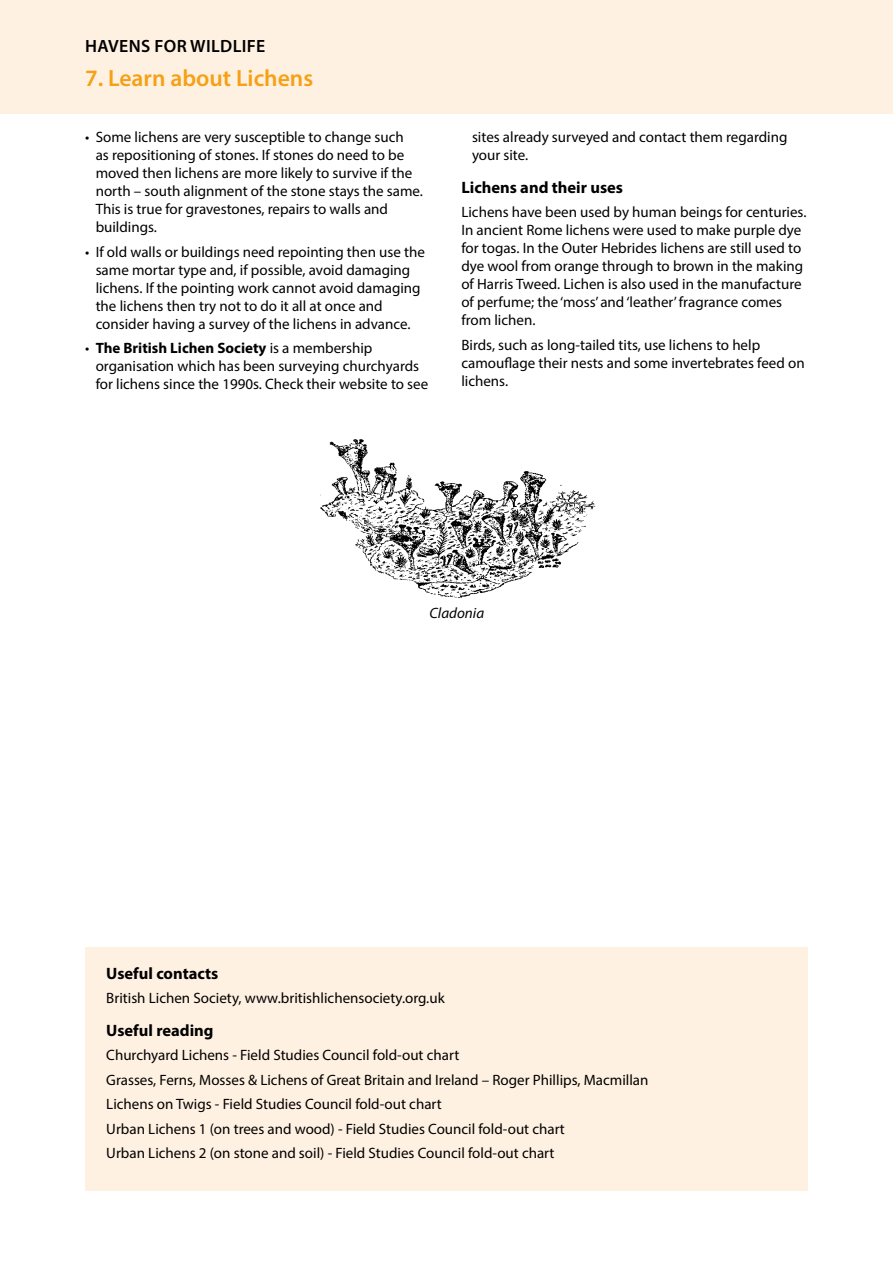
<style>
.page{position:relative;width:893px;height:1263px;background:#fff}
.page>*{position:absolute;margin:0;border:0;box-sizing:border-box;transform-origin:0 0}
.t1{font:600 23.55px "Myriad Pro";color:#f6a015}
.t2{font:600 17.85px "Myriad Pro";letter-spacing:.02em;color:#000}
.t3{font:700 16.5px "Myriad Pro";color:#000}
.t4{font:15px/18px "Myriad Pro";color:#000}
.t5{font:italic 15px "Myriad Pro";color:#000}
.s1{font-weight:700}
</style>
<div class="page">
<div style="left:0;top:0;width:893px;height:113px;background:#fff1e1"></div>
<div style="left:85px;top:947px;width:723px;height:244px;background:#fff1e1"></div>
<img style="left:320px;top:439px;width:276px;height:160px">
<p class="t2" style="left:85px;top:34px;width:182px">HAVENS FOR WILDLIFE</p>
<h1 class="t1" style="left:85px;top:63px;width:230px">7. Learn about Lichens</h1>
<p class="t4" style="left:96px;top:128px;width:329px;text-indent:-11px">• Some lichens are very susceptible to change such<br>as repositioning of stones. If stones do need to be moved then lichens are more likely to survive if the north – south alignment of the stone stays the same.<br>This is true for gravestones, repairs to walls and buildings.</p>
<p class="t4" style="left:96px;top:243px;width:331px;text-indent:-11px">• If old walls or buildings need repointing then use the same mortar type and, if possible, avoid damaging lichens. If the pointing work cannot avoid damaging the lichens then try not to do it all at once and consider having a survey of the lichens in advance.</p>
<p class="t4" style="left:96px;top:339px;width:334px;text-indent:-11px">• <span class="s1">The British Lichen Society</span> is a membership organisation which has been surveying churchyards for lichens since the 1990s. Check their website to see</p>
<p class="t4" style="left:472px;top:128px;width:317px">sites already surveyed and contact them regarding your site.</p>
<p class="t3" style="left:461px;top:177px;width:163px">Lichens and their uses</p>
<p class="t4" style="left:461px;top:203px;width:347px">Lichens have been used by human beings for centuries.<br>In ancient Rome lichens were used to make purple dye for togas. In the Outer Hebrides lichens are still used to dye wool from orange through to brown in the making of Harris Tweed. Lichen is also used in the manufacture of perfume; the ‘moss’ and ‘leather’ fragrance comes from lichen.</p>
<p class="t4" style="left:461px;top:335px;width:345px">Birds, such as long-tailed tits, use lichens to help camouflage their nests and some invertebrates feed on lichens.</p>
<p class="t5" style="left:430px;top:604px;width:56px">Cladonia</p>
<p class="t3" style="left:106px;top:963px;width:114px">Useful contacts</p>
<p class="t4" style="left:106px;top:989px;width:340px">British Lichen Society, www.britishlichensociety.org.uk</p>
<p class="t3" style="left:106px;top:1020px;width:109px">Useful reading</p>
<p class="t4" style="left:106px;top:1043px;width:544px;line-height:24.3px">Churchyard Lichens - Field Studies Council fold-out chart<br>Grasses, Ferns, Mosses &amp; Lichens of Great Britain and Ireland – Roger Phillips, Macmillan Lichens on Twigs - Field Studies Council fold-out chart<br>Urban Lichens 1 (on trees and wood) - Field Studies Council fold-out chart<br>Urban Lichens 2 (on stone and soil) - Field Studies Council fold-out chart</p>
</div>
